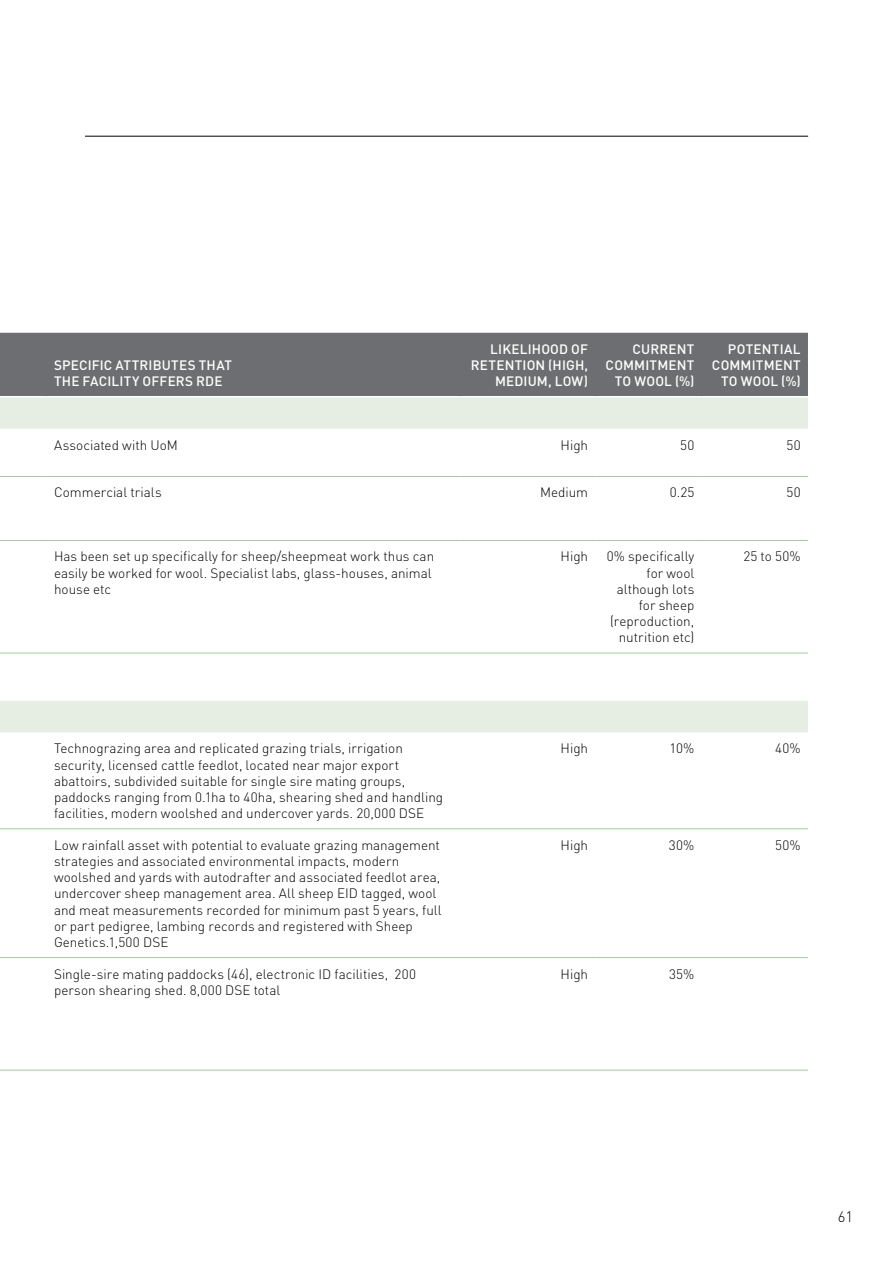
<style>
.page{position:relative;width:893px;height:1263px;background:#fff}
.page>*{position:absolute;margin:0;border:0;box-sizing:border-box;transform-origin:0 0}
.t1{font:300 15px "DINOT";color:#000}
.t2{font:300 13.5px/16.2px "DINOT";color:#000}
.t3{font:500 13.5px/16.2px "DINOT";letter-spacing:.015em;color:#fff;text-align:right}
</style>
<div class="page">
<hr style="left:85px;top:136px;width:723px;height:1px;background:#000">
<div style="left:0;top:333px;width:808px;height:63px;background:#6d6e71"></div>
<svg style="left:0;top:397px;width:808px;height:335px"></svg>
<hr style="left:0;top:476px;width:47px;height:1px;background:#a8c7a5">
<hr style="left:47px;top:476px;width:412px;height:1px;background:#a8c7a5">
<hr style="left:459px;top:476px;width:136px;height:1px;background:#a8c7a5">
<hr style="left:595px;top:476px;width:107px;height:1px;background:#a8c7a5">
<hr style="left:702px;top:476px;width:106px;height:1px;background:#a8c7a5">
<hr style="left:0;top:540px;width:47px;height:1px;background:#a8c7a5">
<hr style="left:47px;top:540px;width:412px;height:1px;background:#a8c7a5">
<hr style="left:459px;top:540px;width:136px;height:1px;background:#a8c7a5">
<hr style="left:595px;top:540px;width:107px;height:1px;background:#a8c7a5">
<hr style="left:702px;top:540px;width:106px;height:1px;background:#a8c7a5">
<hr style="left:0;top:653px;width:47px;height:1px;background:#a8c7a5">
<hr style="left:47px;top:653px;width:412px;height:1px;background:#a8c7a5">
<hr style="left:459px;top:653px;width:136px;height:1px;background:#a8c7a5">
<hr style="left:595px;top:653px;width:107px;height:1px;background:#a8c7a5">
<hr style="left:702px;top:653px;width:106px;height:1px;background:#a8c7a5">
<hr style="left:0;top:828px;width:47px;height:1px;background:#a8c7a5">
<hr style="left:47px;top:828px;width:412px;height:1px;background:#a8c7a5">
<hr style="left:459px;top:828px;width:136px;height:1px;background:#a8c7a5">
<hr style="left:595px;top:828px;width:107px;height:1px;background:#a8c7a5">
<hr style="left:702px;top:828px;width:106px;height:1px;background:#a8c7a5">
<hr style="left:0;top:957px;width:47px;height:1px;background:#a8c7a5">
<hr style="left:47px;top:957px;width:412px;height:1px;background:#a8c7a5">
<hr style="left:459px;top:957px;width:136px;height:1px;background:#a8c7a5">
<hr style="left:595px;top:957px;width:107px;height:1px;background:#a8c7a5">
<hr style="left:702px;top:957px;width:106px;height:1px;background:#a8c7a5">
<hr style="left:0;top:1070px;width:47px;height:1px;background:#a8c7a5">
<hr style="left:47px;top:1070px;width:412px;height:1px;background:#a8c7a5">
<hr style="left:459px;top:1070px;width:136px;height:1px;background:#a8c7a5">
<hr style="left:595px;top:1070px;width:107px;height:1px;background:#a8c7a5">
<hr style="left:702px;top:1070px;width:106px;height:1px;background:#a8c7a5">
<p class="t3" style="left:54px;top:357px;width:179px;text-align:left">SPECIFIC ATTRIBUTES THAT<br>THE FACILITY OFFERS RDE</p>
<p class="t3" style="left:471px;top:340px;width:119px">LIKELIHOOD OF<br>RETENTION (HIGH,<br>MEDIUM, LOW)</p>
<p class="t3" style="left:606px;top:340px;width:90px">CURRENT<br>COMMITMENT<br>TO WOOL (%)</p>
<p class="t3" style="left:712px;top:340px;width:90px">POTENTIAL<br>COMMITMENT<br>TO WOOL (%)</p>
<p class="t2" style="left:54px;top:436px;width:125px">Associated with UoM</p>
<p class="t2" style="left:561px;top:436px;width:29px">High</p>
<p class="t2" style="left:680px;top:436px;width:16px">50</p>
<p class="t2" style="left:787px;top:436px;width:16px">50</p>
<p class="t2" style="left:54px;top:484px;width:109px">Commercial trials</p>
<p class="t2" style="left:540px;top:484px;width:50px">Medium</p>
<p class="t2" style="left:670px;top:484px;width:26px">0.25</p>
<p class="t2" style="left:787px;top:484px;width:16px">50</p>
<p class="t2" style="left:54px;top:548px;width:382px">Has been set up specifically for sheep/sheepmeat work thus can easily be worked for wool. Specialist labs, glass-houses, animal house etc</p>
<p class="t2" style="left:561px;top:548px;width:29px">High</p>
<p class="t2" style="left:607px;top:548px;width:89px;text-align:right">0% specifically for wool although lots for sheep (reproduction, nutrition etc)</p>
<p class="t2" style="left:743px;top:548px;width:59px">25 to 50%</p>
<p class="t2" style="left:54px;top:740px;width:391px">Technograzing area and replicated grazing trials, irrigation security, licensed cattle feedlot, located near major export abattoirs, subdivided suitable for single sire mating groups, paddocks ranging from 0.1ha to 40ha, shearing shed and handling facilities, modern woolshed and undercover yards. 20,000 DSE</p>
<p class="t2" style="left:561px;top:740px;width:29px">High</p>
<p class="t2" style="left:669px;top:740px;width:26px">10%</p>
<p class="t2" style="left:775px;top:740px;width:27px">40%</p>
<p class="t2" style="left:54px;top:837px;width:389px">Low rainfall asset with potential to evaluate grazing management strategies and associated environmental impacts, modern woolshed and yards with autodrafter and associated feedlot area, undercover sheep management area. All sheep EID tagged, wool and meat measurements recorded for minimum past 5 years, full or part pedigree, lambing records and registered with Sheep Genetics.1,500 DSE</p>
<p class="t2" style="left:561px;top:837px;width:29px">High</p>
<p class="t2" style="left:669px;top:837px;width:27px">30%</p>
<p class="t2" style="left:775px;top:837px;width:27px">50%</p>
<p class="t2" style="left:54px;top:965px;width:364px">Single-sire mating paddocks (46), electronic ID facilities, 200 person shearing shed. 8,000 DSE total</p>
<p class="t2" style="left:561px;top:965px;width:29px">High</p>
<p class="t2" style="left:669px;top:965px;width:27px">35%</p>
<p class="t1" style="left:838px;top:1207px;width:17px">61</p>
</div>
